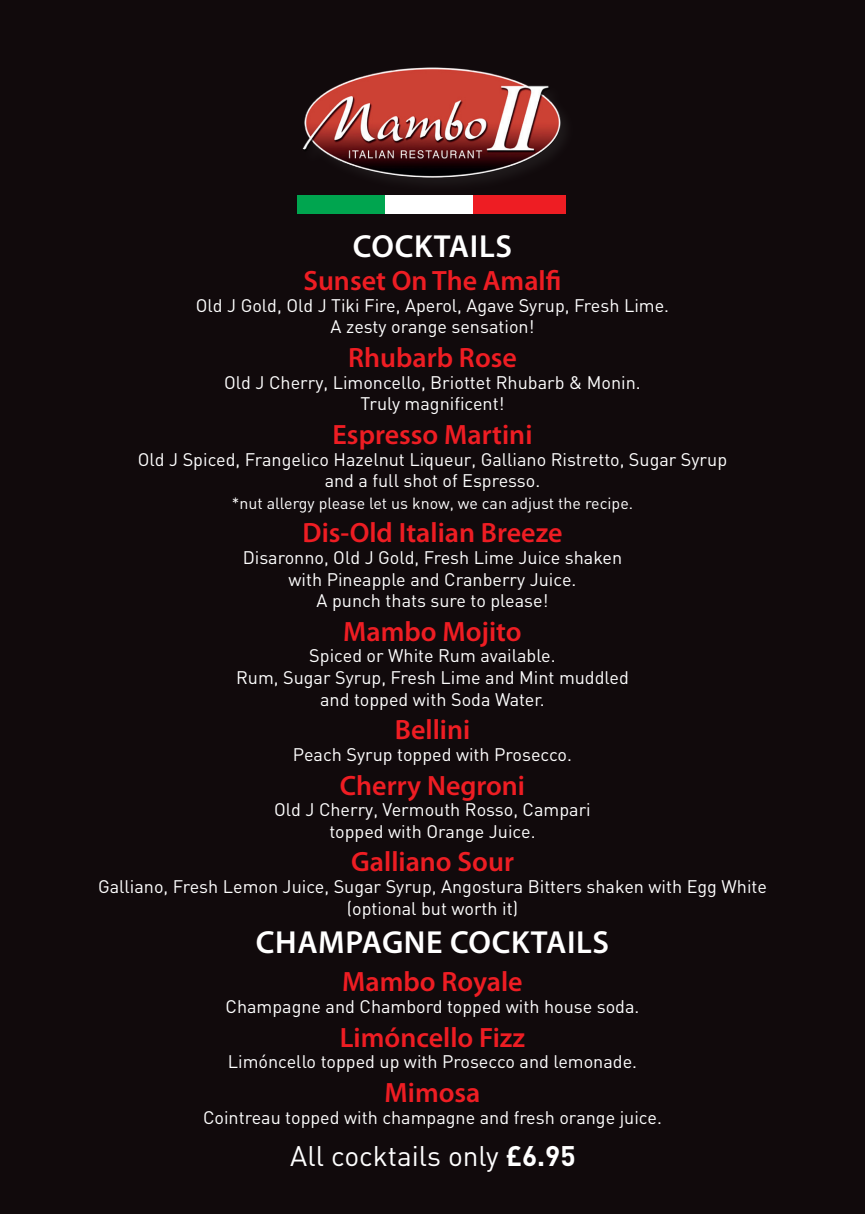
<style>
.page{position:relative;width:865px;height:1214px;background:#fff}
.page>*{position:absolute;margin:0;border:0;box-sizing:border-box;transform-origin:0 0}
.t1{font:600 32px "Myriad Pro";letter-spacing:.02em;color:#fff}
.t2{font:600 28px "Myriad Pro";color:#ee1d23}
.t3{font:28px "DIN";color:#fff}
.t4{font:18px/21.6px "DIN";color:#fff;text-align:center}
.t5{font:16px "DIN";color:#fff}
.s1{font-weight:700}
</style>
<div class="page">
<div style="left:0;top:0;width:865px;height:1213px;background:#110a0c"></div>
<img style="left:302px;top:67px;width:262px;height:115px">
<div style="left:297px;top:195px;width:88px;height:18px;background:#00a54f"></div>
<div style="left:385px;top:195px;width:88px;height:18px;background:#fff"></div>
<div style="left:473px;top:195px;width:93px;height:18px;background:#ee1d23"></div>
<h1 class="t1" style="left:353px;top:225px;width:161px">COCKTAILS</h1>
<h2 class="t2" style="left:303px;top:263px;width:259px">Sunset On The Amalfi</h2>
<p class="t4" style="left:196px;top:294px;width:475px">Old J Gold, Old J Tiki Fire, Aperol, Agave Syrup, Fresh Lime.<br>A zesty orange sensation!</p>
<h2 class="t2" style="left:348px;top:340px;width:170px">Rhubarb Rose</h2>
<p class="t4" style="left:224px;top:371px;width:418px">Old J Cherry, Limoncello, Briottet Rhubarb &amp; Monin.<br>Truly magnificent!</p>
<h2 class="t2" style="left:332px;top:416px;width:201px">Espresso Martini</h2>
<p class="t4" style="left:138px;top:448px;width:591px">Old J Spiced, Frangelico Hazelnut Liqueur, Galliano Ristretto, Sugar Syrup and a full shot of Espresso.</p>
<p class="t5" style="left:232px;top:493px;width:403px">*nut allergy please let us know, we can adjust the recipe.</p>
<h2 class="t2" style="left:302px;top:515px;width:261px">Dis-Old Italian Breeze</h2>
<p class="t4" style="left:243px;top:546px;width:381px">Disaronno, Old J Gold, Fresh Lime Juice shaken with Pineapple and Cranberry Juice.<br>A punch thats sure to please!</p>
<h2 class="t2" style="left:343px;top:613px;width:180px">Mambo Mojito</h2>
<p class="t4" style="left:236px;top:644px;width:394px">Spiced or White Rum available.<br>Rum, Sugar Syrup, Fresh Lime and Mint muddled and topped with Soda Water.</p>
<h2 class="t2" style="left:395px;top:712px;width:77px">Bellini</h2>
<p class="t4" style="left:293px;top:743px;width:280px">Peach Syrup topped with Prosecco.</p>
<h2 class="t2" style="left:340px;top:767px;width:187px">Cherry Negroni</h2>
<p class="t4" style="left:274px;top:798px;width:318px">Old J Cherry, Vermouth Rosso, Campari topped with Orange Juice.</p>
<h2 class="t2" style="left:351px;top:844px;width:164px">Galliano Sour</h2>
<p class="t4" style="left:98px;top:875px;width:670px">Galliano, Fresh Lemon Juice, Sugar Syrup, Angostura Bitters shaken with Egg White (optional but worth it)</p>
<h1 class="t1" style="left:256px;top:921px;width:355px">CHAMPAGNE COCKTAILS</h1>
<h2 class="t2" style="left:342px;top:964px;width:182px">Mambo Royale</h2>
<p class="t4" style="left:225px;top:995px;width:415px">Champagne and Chambord topped with house soda.</p>
<h2 class="t2" style="left:340px;top:1019px;width:187px">Limóncello Fizz</h2>
<p class="t4" style="left:228px;top:1050px;width:411px">Limóncello topped up with Prosecco and lemonade.</p>
<h2 class="t2" style="left:384px;top:1074px;width:98px">Mimosa</h2>
<p class="t4" style="left:203px;top:1105px;width:460px">Cointreau topped with champagne and fresh orange juice.</p>
<h2 class="t3" style="left:290px;top:1138px;width:287px">All cocktails only <span class="s1">£6.95</span></h2>
</div>
